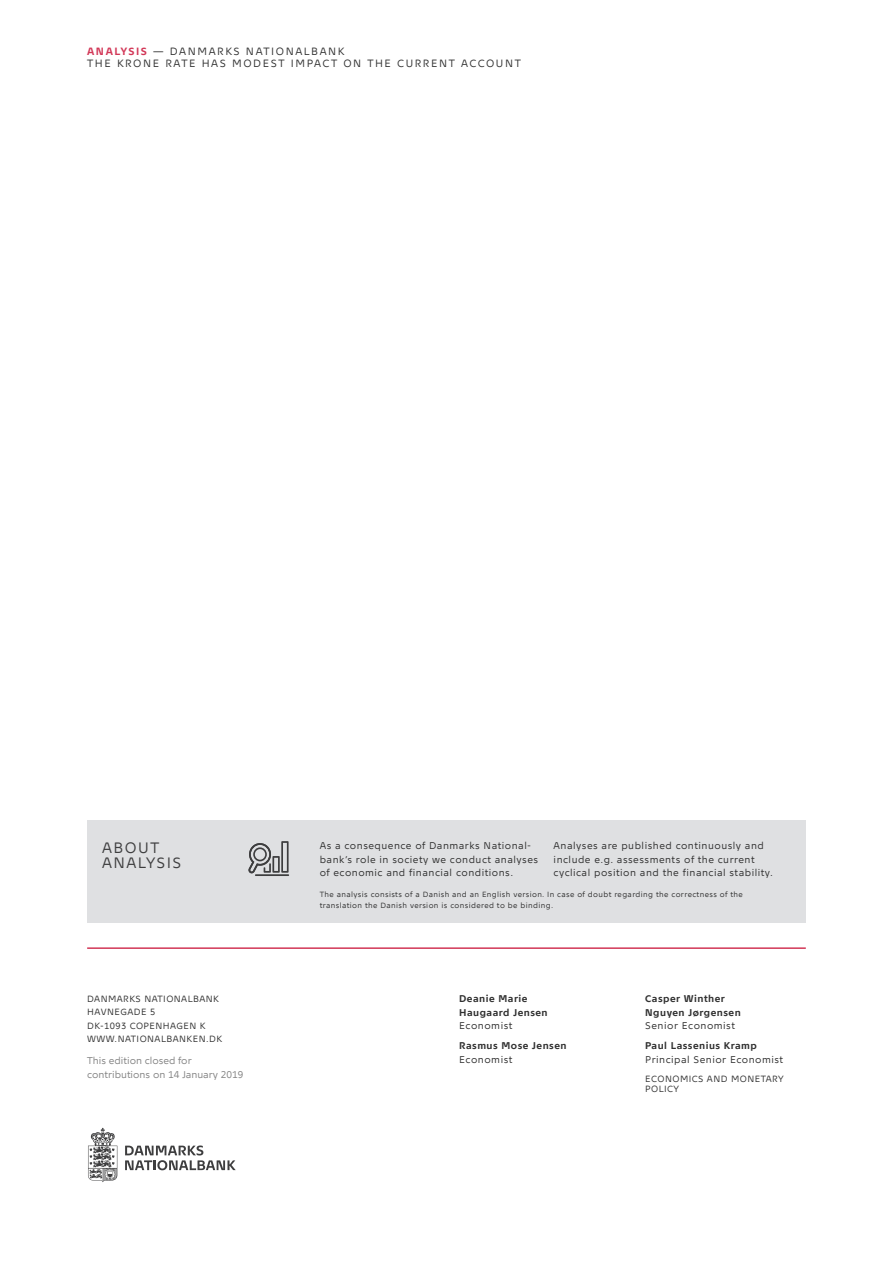
<style>
.page{position:relative;width:893px;height:1263px;background:#fff}
.page>*{position:absolute;margin:0;border:0;box-sizing:border-box;transform-origin:0 0}
.t1{font:15px/15px "Nationalbank";letter-spacing:.1em;color:#3e3e3f}
.t2{font:10.5px/12px "Nationalbank";letter-spacing:.15em;color:#303030}
.Kontakt_brød_6_5_9{font:9.75px/13.5px "Nationalbank";letter-spacing:.05em;color:#303030}
.Kontakt_fed_6_5_9{font:700 9.75px/13.5px "Nationalbank";letter-spacing:.05em;color:#303030}
.Kontakt_kursiv_6_5_9{font:9.75px/13.5px "Nationalbank";color:#838383}
.Kontakt_brød_6_5_9-2{font:700 9.75px "Nationalbank";letter-spacing:.05em;color:#303030}
.Kontakt_adresse{font:9px/13.5px "Nationalbank";letter-spacing:.05em;color:#303030}
.Kontakt_afdeling_6_7{font:9px/10.5px "Nationalbank";letter-spacing:.05em;color:#303030}
.t3{font:7.5px/10.5px "Nationalbank";letter-spacing:.05em;color:#303030}
.s1{font-weight:700;color:#d23757}
</style>
<div class="page">
<hr style="left:87px;top:947px;width:719px;height:2px;background:#d23757">
<svg style="left:88px;top:1128px;width:29px;height:54px"></svg>
<svg style="left:125px;top:1145px;width:111px;height:25px"></svg>
<div style="left:87px;top:821px;width:719px;height:102px;background:#dfe0e2"></div>
<hr style="left:255px;top:874px;width:34px;height:2px;background:#3e3e3f">
<svg style="left:248px;top:841px;width:41px;height:32px"></svg>
<p class="t2" style="left:87px;top:45px;width:435px"><span class="s1">ANALYSIS</span> — DANMARKS NATIONALBANK<br>THE KRONE RATE HAS MODEST IMPACT ON THE CURRENT ACCOUNT</p>
<h1 class="t1" style="left:102px;top:840px;width:81px">ABOUT<br>ANALYSIS</h1>
<p class="Kontakt_brød_6_5_9" style="left:320px;top:839px;width:220px">As a consequence of Danmarks National&shy;bank’s role in society we conduct analyses of economic and financial conditions.</p>
<p class="Kontakt_brød_6_5_9" style="left:554px;top:839px;width:221px">Analyses are published continuously and include e.g. assessments of the current cyclical position and the financial stability.</p>
<p class="t3" style="left:320px;top:889px;width:425px">The analysis consists of a Danish and an English version. In case of doubt regarding the correctness of the translation the Danish version is considered to be binding.</p>
<p class="Kontakt_adresse" style="left:87px;top:992px;width:136px">DANMARKS NATIONALBANK<br>HAVNEGADE 5<br>DK-1093 COPENHAGEN K<br>WWW.NATIONALBANKEN.DK</p>
<p class="Kontakt_kursiv_6_5_9" style="left:87px;top:1054px;width:158px">This edition closed for contributions on 14 January 2019</p>
<p class="Kontakt_fed_6_5_9" style="left:459px;top:992px;width:90px">Deanie Marie<br>Haugaard Jensen</p>
<p class="Kontakt_brød_6_5_9" style="left:459px;top:1019px;width:55px">Economist</p>
<p class="Kontakt_brød_6_5_9-2" style="left:459px;top:1040px;width:109px">Rasmus Mose Jensen</p>
<p class="Kontakt_brød_6_5_9" style="left:459px;top:1052px;width:55px">Economist</p>
<p class="Kontakt_fed_6_5_9" style="left:645px;top:992px;width:97px">Casper Winther<br>Nguyen Jørgensen</p>
<p class="Kontakt_brød_6_5_9" style="left:645px;top:1019px;width:91px">Senior Economist</p>
<p class="Kontakt_fed_6_5_9" style="left:645px;top:1039px;width:113px">Paul Lassenius Kramp</p>
<p class="Kontakt_brød_6_5_9" style="left:645px;top:1052px;width:139px">Principal Senior Economist</p>
<p class="Kontakt_afdeling_6_7" style="left:645px;top:1073px;width:140px">ECONOMICS AND MONETARY<br>POLICY</p>
</div>
